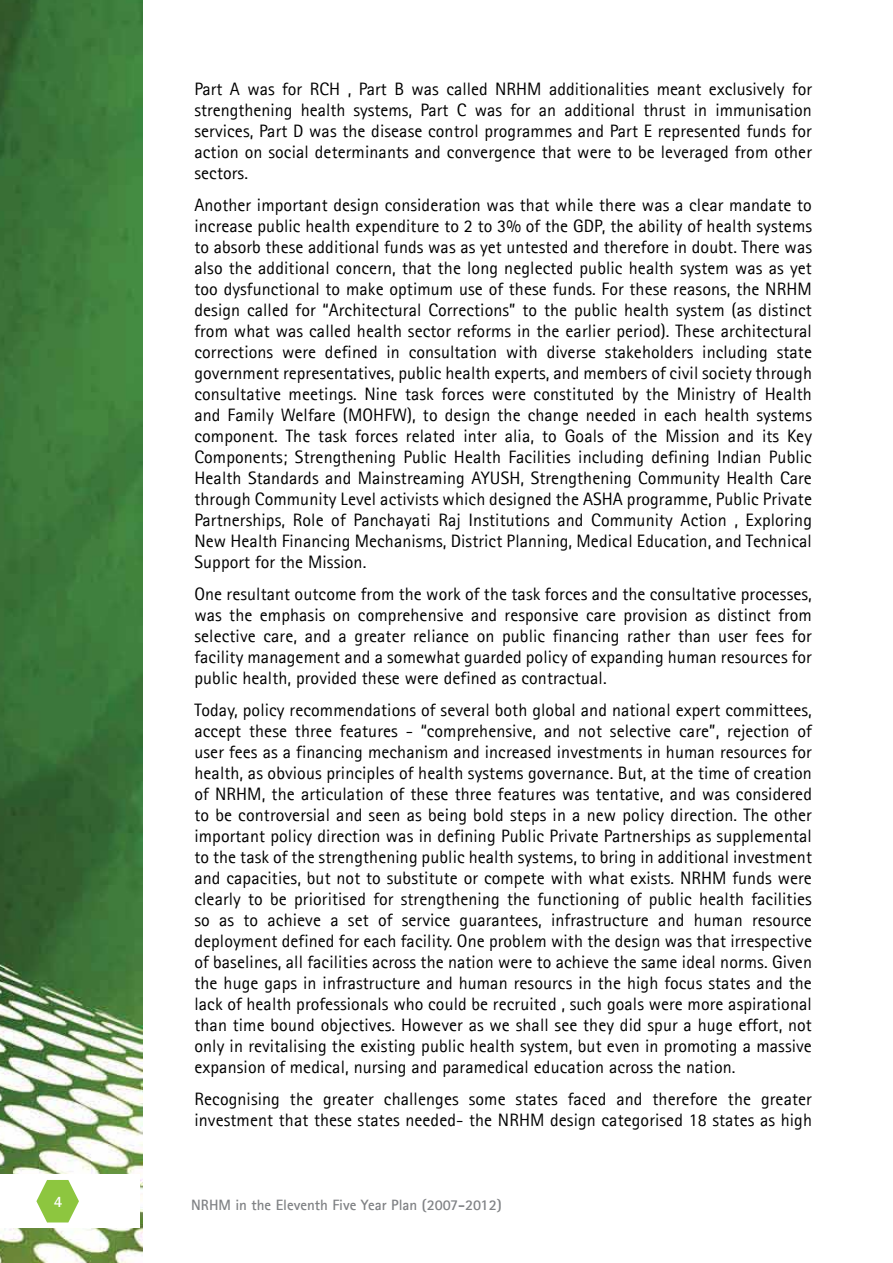
<style>
.page{position:relative;width:893px;height:1263px;background:#fff}
.page>*{position:absolute;margin:0;border:0;box-sizing:border-box;transform-origin:0 0}
.t1{font:18px/21px "Agfa Rotis Sans Serif";letter-spacing:.005em;color:#000;text-align:justify}
.t2{font:700 15.75px "Agfa Rotis Sans Serif";color:#fff}
.t3{font:700 15px "Agfa Rotis Sans Serif";color:#808285}
</style>
<div class="page">
<img style="left:0;top:0;width:143px;height:1263px">
<div style="left:0;top:1175px;width:140px;height:53px;background:#fff"></div>
<svg style="left:36px;top:1180px;width:43px;height:42px"></svg>
<p class="t1" style="left:194px;top:78px;width:619px">Part A was for RCH , Part B was called NRHM additionalities meant exclusively for strengthening health systems, Part C was for an additional thrust in immunisation services, Part D was the disease control programmes and Part E represented funds for action on social determinants and convergence that were to be leveraged from other sectors.</p>
<p class="t1" style="left:194px;top:194px;width:619px">Another important design consideration was that while there was a clear mandate to increase public health expenditure to 2 to 3% of the GDP, the ability of health systems to absorb these additional funds was as yet untested and therefore in doubt. There was also the additional concern, that the long neglected public health system was as yet too dysfunctional to make optimum use of these funds. For these reasons, the NRHM design called for “Architectural Corrections” to the public health system (as distinct from what was called health sector reforms in the earlier period). These architectural corrections were defined in consultation with diverse stakeholders including state government representatives, public health experts, and members of civil society through consultative meetings. Nine task forces were constituted by the Ministry of Health and Family Welfare (MOHFW), to design the change needed in each health systems component. The task forces related inter alia, to Goals of the Mission and its Key Components; Strengthening Public Health Facilities including defining Indian Public Health Standards and Mainstreaming AYUSH, Strengthening Community Health Care through Community Level activists which designed the ASHA programme, Public Private Partnerships, Role of Panchayati Raj Institutions and Community Action , Exploring New Health Financing Mechanisms, District Planning, Medical Education, and Technical Support for the Mission.</p>
<p class="t1" style="left:194px;top:583px;width:619px">One resultant outcome from the work of the task forces and the consultative processes, was the emphasis on comprehensive and responsive care provision as distinct from selective care, and a greater reliance on public financing rather than user fees for facility management and a somewhat guarded policy of expanding human resources for public health, provided these were defined as contractual.</p>
<p class="t1" style="left:194px;top:699px;width:619px">Today, policy recommendations of several both global and national expert committees, accept these three features - “comprehensive, and not selective care”, rejection of user fees as a financing mechanism and increased investments in human resources for health, as obvious principles of health systems governance. But, at the time of creation of NRHM, the articulation of these three features was tentative, and was considered to be controversial and seen as being bold steps in a new policy direction. The other important policy direction was in defining Public Private Partnerships as supplemental to the task of the strengthening public health systems, to bring in additional investment and capacities, but not to substitute or compete with what exists. NRHM funds were clearly to be prioritised for strengthening the functioning of public health facilities so as to achieve a set of service guarantees, infrastructure and human resource deployment defined for each facility. One problem with the design was that irrespective of baselines, all facilities across the nation were to achieve the same ideal norms. Given the huge gaps in infrastructure and human resourcs in the high focus states and the lack of health professionals who could be recruited , such goals were more aspirational than time bound objectives. However as we shall see they did spur a huge effort, not only in revitalising the existing public health system, but even in promoting a massive expansion of medical, nursing and paramedical education across the nation.</p>
<p class="t1" style="left:194px;top:1088px;width:619px">Recognising the greater challenges some states faced and therefore the greater investment that these states needed- the NRHM design categorised 18 states as high</p>
<p class="t2" style="left:54px;top:1191px;width:10px">4</p>
<p class="t3" style="left:191px;top:1195px;width:312px">NRHM in the Eleventh Five Year Plan (2007-2012)</p>
</div>
